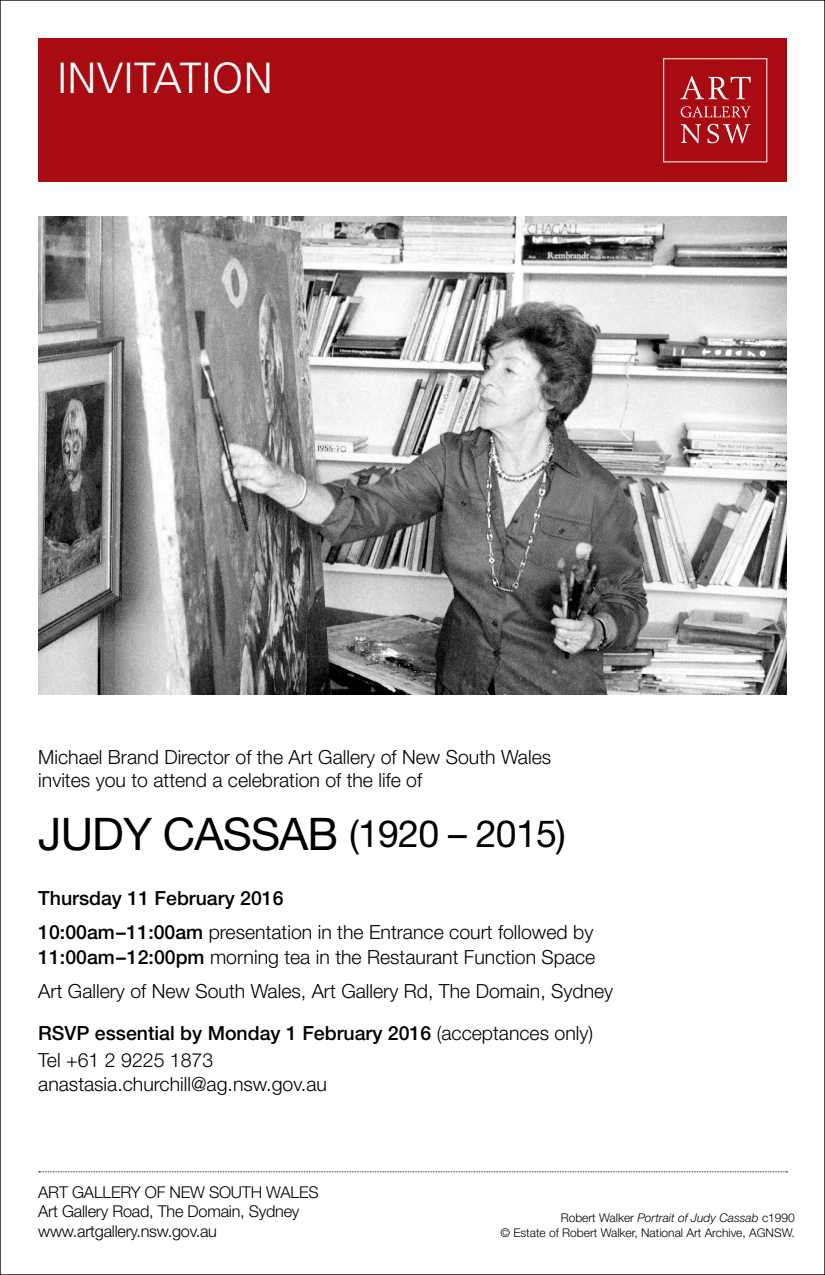
<style>
.page{position:relative;width:825px;height:1275px;background:#fff}
.page>*{position:absolute;margin:0;border:0;box-sizing:border-box;transform-origin:0 0}
.large_quote{font:300 43.5px "Frutiger";letter-spacing:.01em;color:#fff}
.t1{font:37.5px "Helvetica Neue LT Std";letter-spacing:-.02em;color:#000}
.t2{font:300 19.5px/23.4px "Helvetica Neue LT Std";color:#000}
.t3{font:500 19.5px/27px "Helvetica Neue LT Std";color:#000}
.large_quote-2{font:300 16.35px "Helvetica Neue LT Std";letter-spacing:-.015em;color:#000}
.list_6_25pt{font:300 12px/14.4px "Helvetica Neue LT Std";color:#000;text-align:right}
.s1{font-size:45px}
.s2{font-weight:500}
.s3{font-weight:300}
.s4{font-style:italic}
</style>
<div class="page">
<div style="left:38px;top:38px;width:749px;height:144px;background:#a90b12"></div>
<img style="left:38px;top:217px;width:749px;height:477px">
<svg style="left:39px;top:1172px;width:748px;height:1px"></svg>
<svg style="left:681px;top:76px;width:70px;height:23px"></svg>
<svg style="left:681px;top:106px;width:70px;height:12px"></svg>
<svg style="left:681px;top:124px;width:20px;height:19px"></svg>
<svg style="left:708px;top:124px;width:43px;height:19px"></svg>
<p class="large_quote" style="left:57px;top:53px;width:217px">INVITATION</p>
<p class="t2" style="left:38px;top:745px;width:514px">Michael Brand Director of the Art Gallery of New South Wales invites you to attend a celebration of the life of</p>
<p class="t1" style="left:38px;top:811px;width:529px"><span class="s1">JUDY CASSAB</span> (1920 – 2015)</p>
<p class="t3" style="left:38px;top:884px;width:247px">Thursday 11 February 2016</p>
<p class="t2" style="left:38px;top:919px;width:559px;line-height:25.5px"><span class="s2">10:00am–11:00am</span> presentation in the Entrance court followed by<br><span class="s2">11:00am–12:00pm</span> morning tea in the Restaurant Function Space</p>
<p class="t2" style="left:38px;top:979px;width:577px">Art Gallery of New South Wales, Art Gallery Rd, The Domain, Sydney</p>
<p class="t3" style="left:38px;top:1020px;width:556px">RSVP essential by Monday 1 February 2016 <span class="s3">(acceptances only)<br>Tel +61 2 9225 1873</span></p>
<p class="t2" style="left:38px;top:1072px;width:290px">anastasia.churchill@ag.nsw.gov.au</p>
<p class="large_quote-2" style="left:38px;top:1182px;width:282px">ART GALLERY OF NEW SOUTH WALES</p>
<p class="large_quote-2" style="left:38px;top:1201px;width:263px">Art Gallery Road, The Domain, Sydney</p>
<p class="large_quote-2" style="left:38px;top:1221px;width:180px">www.artgallery.nsw.gov.au</p>
<p class="list_6_25pt" style="left:500px;top:1211px;width:296px">Robert Walker <span class="s4">Portrait of Judy Cassab</span> c1990<br>© Estate of Robert Walker, National Art Archive, AGNSW.</p>
</div>
